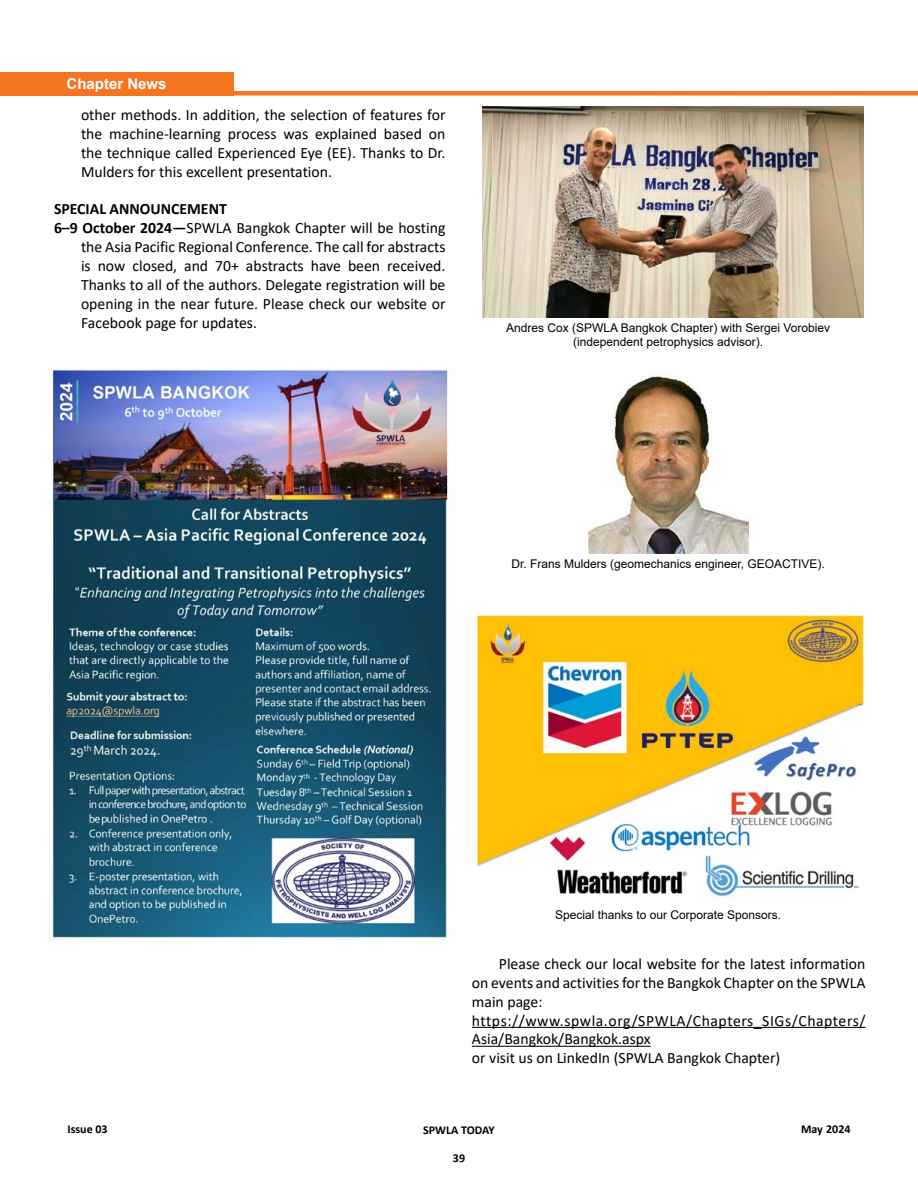
<style>
.page{position:relative;width:918px;height:1188px;background:#fff}
.page>*{position:absolute;margin:0;border:0;box-sizing:border-box;transform-origin:0 0}
.t1{font:15.75px/18.9px "Calibri";color:#000;text-align:justify}
.t2{font:700 15.75px "Calibri";color:#000}
.t3{font:700 15px "Arial";color:#fff}
.t4{font:12px/14.4px "Arial";color:#000;text-align:center}
.t5{font:700 12px "Calibri";color:#000}
.s1{font-weight:700}
</style>
<div class="page">
<hr style="left:0;top:91px;width:918px;height:4px;background:#f47421">
<div style="left:0;top:72px;width:233px;height:23px;background:#f47421"></div>
<img style="left:52px;top:366px;width:396px;height:572px">
<img style="left:483px;top:107px;width:381px;height:210px">
<img style="left:588px;top:376px;width:160px;height:178px">
<img style="left:476px;top:614px;width:389px;height:283px">
<hr style="left:472px;top:1027px;width:394px;height:1px;background:#000">
<hr style="left:472px;top:1046px;width:179px;height:1px;background:#000">
<p class="t3" style="left:67px;top:73px;width:102px">Chapter News</p>
<p class="t1" style="left:81px;top:105px;width:366px">other methods. In addition, the selection of features for the machine-learning process was explained based on the technique called Experienced Eye (EE). Thanks to Dr.<br>Mulders for this excellent presentation.</p>
<p class="t2" style="left:54px;top:198px;width:174px">SPECIAL ANNOUNCEMENT</p>
<p class="t1" style="left:54px;top:218px;width:393px"><span class="s1">6–9 October 2024—</span>SPWLA Bangkok Chapter will be hosting</p>
<p class="t1" style="left:81px;top:237px;width:366px">the Asia Pacific Regional Conference. The call for abstracts</p>
<p class="t1" style="left:81px;top:256px;width:366px">is now closed, and 70+ abstracts have been received.</p>
<p class="t1" style="left:81px;top:275px;width:366px">Thanks to all of the authors. Delegate registration will be</p>
<p class="t1" style="left:81px;top:294px;width:366px">opening in the near future. Please check our website or</p>
<p class="t1" style="left:81px;top:313px;width:178px">Facebook page for updates.</p>
<p class="t4" style="left:506px;top:320px;width:326px">Andres Cox (SPWLA Bangkok Chapter) with Sergei Vorobiev (independent petrophysics advisor).</p>
<p class="t4" style="left:512px;top:557px;width:315px">Dr. Frans Mulders (geomechanics engineer, GEOACTIVE).</p>
<p class="t4" style="left:555px;top:908px;width:228px">Special thanks to our Corporate Sponsors.</p>
<p class="t1" style="left:472px;top:954px;width:395px;text-align:left;text-indent:27px">Please check our local website for the latest information on events and activities for the Bangkok Chapter on the SPWLA main page: https://www.spwla.org/SPWLA/Chapters_SIGs/Chapters/ Asia/Bangkok/Bangkok.aspx<br>or visit us on LinkedIn (SPWLA Bangkok Chapter)</p>
<p class="t5" style="left:68px;top:1121px;width:42px">Issue 03</p>
<p class="t5" style="left:423px;top:1121px;width:73px">SPWLA TODAY</p>
<p class="t5" style="left:801px;top:1121px;width:51px">May 2024</p>
<p class="t5" style="left:453px;top:1149px;width:14px">39</p>
</div>
